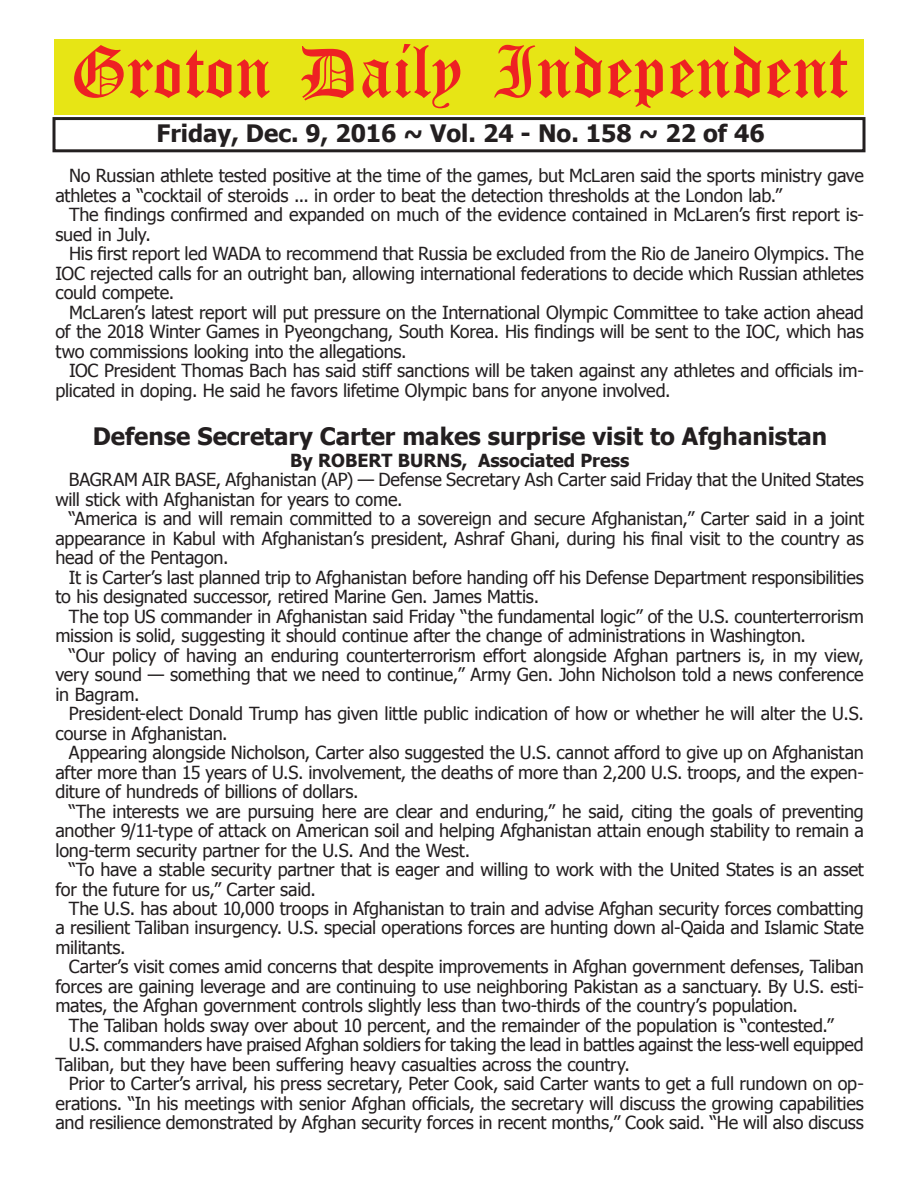
<style>
.page{position:relative;width:918px;height:1188px;background:#fff}
.page>*{position:absolute;margin:0;border:0;box-sizing:border-box;transform-origin:0 0}
.t1{font:54px "Old English Five";color:#ee2123}
.t2{font:700 24px "Tahoma";color:#231f20}
.t3{font:18px/19.5px "Tahoma";letter-spacing:-.01em;color:#231f20}
.t4{font:700 18px "Tahoma";color:#231f20}
</style>
<div class="page">
<div style="left:52px;top:117px;width:814px;height:35px;border:3px solid #231f20"></div>
<div style="left:54px;top:40px;width:810px;height:75px;background:#e7e515"></div>
<h1 class="t1" style="left:70px;top:47px;width:779px">Groton Daily Independent</h1>
<h2 class="t2" style="left:157px;top:116px;width:610px">Friday, Dec. 9, 2016 ~ Vol. 24 - No. 158 ~ 22 of 46</h2>
<p class="t3" style="left:56px;top:165px;width:810px;text-indent:14px">No Russian athlete tested positive at the time of the games, but McLaren said the sports ministry gave athletes a “cocktail of steroids ... in order to beat the detection thresholds at the London lab.”</p>
<p class="t3" style="left:56px;top:204px;width:810px;text-indent:14px">The findings confirmed and expanded on much of the evidence contained in McLaren’s first report is&shy;sued in July.</p>
<p class="t3" style="left:56px;top:243px;width:810px;text-align:justify;text-indent:14px">His first report led WADA to recommend that Russia be excluded from the Rio de Janeiro Olympics. The IOC rejected calls for an outright ban, allowing international federations to decide which Russian athletes could compete.</p>
<p class="t3" style="left:56px;top:302px;width:810px;text-align:justify;text-indent:14px">McLaren’s latest report will put pressure on the International Olympic Committee to take action ahead of the 2018 Winter Games in Pyeongchang, South Korea. His findings will be sent to the IOC, which has two commissions looking into the allegations.</p>
<p class="t3" style="left:56px;top:360px;width:810px;text-indent:14px">IOC President Thomas Bach has said stiff sanctions will be taken against any athletes and officials im&shy;plicated in doping. He said he favors lifetime Olympic bans for anyone involved.</p>
<h2 class="t2" style="left:93px;top:419px;width:736px">Defense Secretary Carter makes surprise visit to Afghanistan</h2>
<p class="t4" style="left:290px;top:447px;width:341px">By ROBERT BURNS, Associated Press</p>
<p class="t3" style="left:55px;top:469px;width:810px;text-indent:14px">BAGRAM AIR BASE, Afghanistan (AP) — Defense Secretary Ash Carter said Friday that the United States will stick with Afghanistan for years to come.</p>
<p class="t3" style="left:55px;top:508px;width:810px;text-align:justify;text-indent:14px">“America is and will remain committed to a sovereign and secure Afghanistan,” Carter said in a joint appearance in Kabul with Afghanistan’s president, Ashraf Ghani, during his final visit to the country as head of the Pentagon.</p>
<p class="t3" style="left:55px;top:566px;width:810px;text-indent:14px">It is Carter’s last planned trip to Afghanistan before handing off his Defense Department responsibilities to his designated successor, retired Marine Gen. James Mattis.</p>
<p class="t3" style="left:55px;top:605px;width:810px;text-indent:14px">The top US commander in Afghanistan said Friday “the fundamental logic” of the U.S. counterterrorism mission is solid, suggesting it should continue after the change of administrations in Washington.</p>
<p class="t3" style="left:55px;top:644px;width:810px;text-align:justify;text-indent:14px">“Our policy of having an enduring counterterrorism effort alongside Afghan partners is, in my view, very sound — something that we need to continue,” Army Gen. John Nicholson told a news conference in Bagram.</p>
<p class="t3" style="left:55px;top:703px;width:810px;text-indent:14px">President-elect Donald Trump has given little public indication of how or whether he will alter the U.S. course in Afghanistan.</p>
<p class="t3" style="left:55px;top:742px;width:810px;text-align:justify;text-indent:14px">Appearing alongside Nicholson, Carter also suggested the U.S. cannot afford to give up on Afghanistan after more than 15 years of U.S. involvement, the deaths of more than 2,200 U.S. troops, and the expen&shy;diture of hundreds of billions of dollars.</p>
<p class="t3" style="left:55px;top:800px;width:810px;text-align:justify;text-indent:14px">“The interests we are pursuing here are clear and enduring,” he said, citing the goals of preventing another 9/11-type of attack on American soil and helping Afghanistan attain enough stability to remain a long-term security partner for the U.S. And the West.</p>
<p class="t3" style="left:55px;top:859px;width:810px;text-indent:14px">“To have a stable security partner that is eager and willing to work with the United States is an asset for the future for us,” Carter said.</p>
<p class="t3" style="left:55px;top:898px;width:810px;text-align:justify;text-indent:14px">The U.S. has about 10,000 troops in Afghanistan to train and advise Afghan security forces combatting a resilient Taliban insurgency. U.S. special operations forces are hunting down al-Qaida and Islamic State militants.</p>
<p class="t3" style="left:69px;top:956px;width:796px">Carter’s visit comes amid concerns that despite improvements in Afghan government defenses, Taliban</p>
<p class="t3" style="left:55px;top:976px;width:810px">forces are gaining leverage and are continuing to use neighboring Pakistan as a sanctuary. By U.S. esti-</p>
<p class="t3" style="left:55px;top:995px;width:744px">mates, the Afghan government controls slightly less than two-thirds of the country’s population.</p>
<p class="t3" style="left:69px;top:1015px;width:766px">The Taliban holds sway over about 10 percent, and the remainder of the population is “contested.”</p>
<p class="t3" style="left:69px;top:1034px;width:796px">U.S. commanders have praised Afghan soldiers for taking the lead in battles against the less-well equipped</p>
<p class="t3" style="left:55px;top:1054px;width:576px">Taliban, but they have been suffering heavy casualties across the country.</p>
<p class="t3" style="left:69px;top:1073px;width:796px">Prior to Carter’s arrival, his press secretary, Peter Cook, said Carter wants to get a full rundown on op-</p>
<p class="t3" style="left:55px;top:1093px;width:810px">erations. “In his meetings with senior Afghan officials, the secretary will discuss the growing capabilities</p>
<p class="t3" style="left:55px;top:1112px;width:810px">and resilience demonstrated by Afghan security forces in recent months,” Cook said. “He will also discuss</p>
</div>
